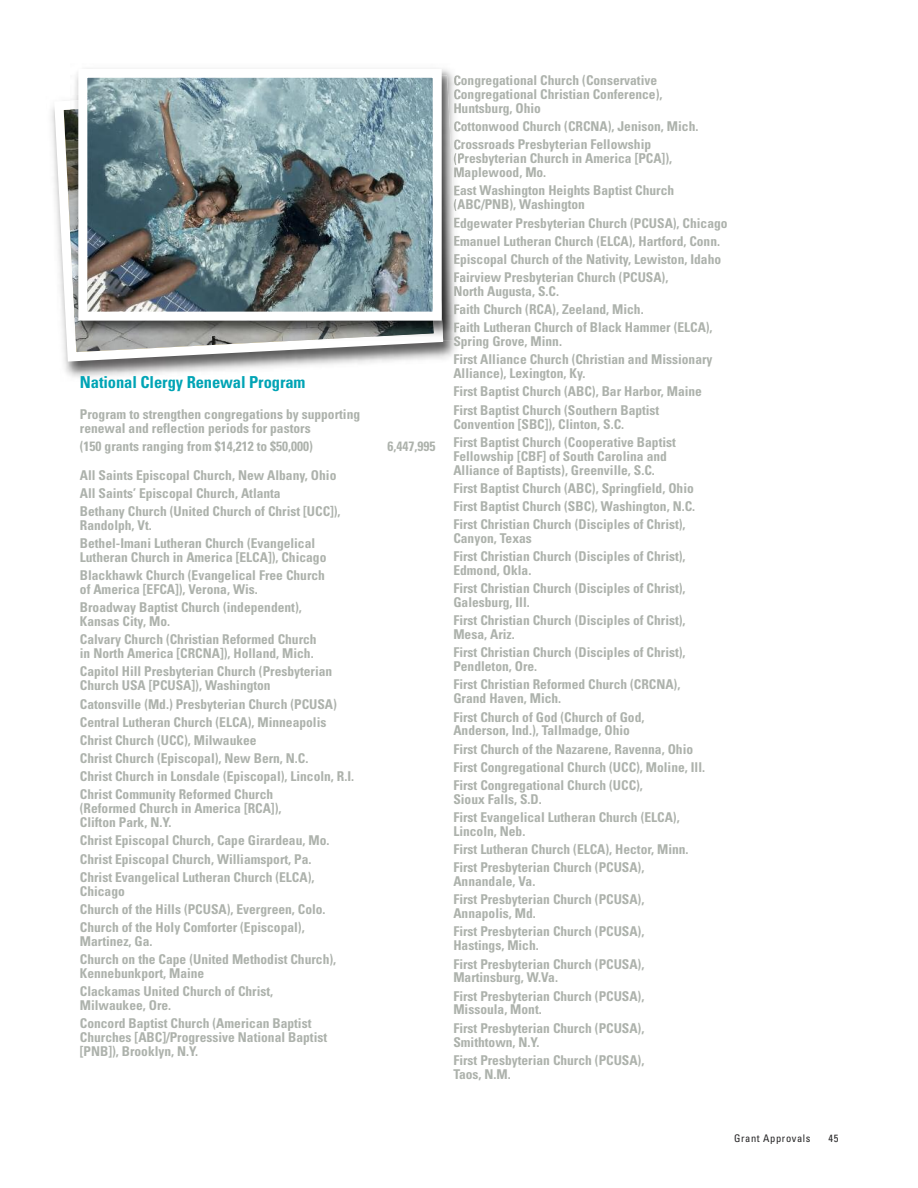
<style>
.page{position:relative;width:918px;height:1188px;background:#fff}
.page>*{position:absolute;margin:0;border:0;box-sizing:border-box;transform-origin:0 0}
.t1{font:700 condensed 16.5px "Univers";letter-spacing:-.005em;color:#00a4b5}
.t2{font:700 condensed 13.5px/18.1px "Univers";color:#adb2ac}
.t3{font:condensed 10.5px "Univers";letter-spacing:.055em;color:#272627}
</style>
<div class="page">
<img style="left:65px;top:82px;width:396px;height:296px">
<svg style="left:51px;top:82px;width:397px;height:284px"></svg>
<img style="left:75px;top:76px;width:385px;height:265px">
<img style="left:70px;top:91px;width:364px;height:250px">
<svg style="left:454px;top:75px;width:6px;height:56px"></svg>
<svg style="left:454px;top:140px;width:6px;height:40px"></svg>
<svg style="left:454px;top:186px;width:6px;height:26px"></svg>
<svg style="left:454px;top:218px;width:6px;height:12px"></svg>
<svg style="left:454px;top:236px;width:6px;height:10px"></svg>
<svg style="left:454px;top:254px;width:6px;height:12px"></svg>
<svg style="left:454px;top:272px;width:6px;height:44px"></svg>
<svg style="left:454px;top:322px;width:6px;height:19px"></svg>
<img style="left:88px;top:79px;width:344px;height:232px">
<div style="left:78px;top:69px;width:364px;height:252px;border:9px solid #fff"></div>
<p class="t1" style="left:80px;top:376px;width:227px">National Clergy Renewal Program</p>
<p class="t2" style="left:80px;top:408px;width:282px;line-height:14px">Program to strengthen congregations by supporting renewal and reflection periods for pastors</p>
<p class="t2" style="left:80px;top:438px;width:235px">(150 grants ranging from $14,212 to $50,000)</p>
<p class="t2" style="left:388px;top:438px;width:49px">6,447,995</p>
<p class="t2" style="left:80px;top:467px;width:262px">All Saints Episcopal Church, New Albany, Ohio<br>All Saints’ Episcopal Church, Atlanta<br>Bethany Church (United Church of Christ [UCC]),</p>
<p class="t2" style="left:80px;top:517px;width:237px">Randolph, Vt.<br>Bethel-Imani Lutheran Church (Evangelical</p>
<p class="t2" style="left:80px;top:549px;width:248px">Lutheran Church in America [ELCA]), Chicago<br>Blackhawk Church (Evangelical Free Church</p>
<p class="t2" style="left:80px;top:581px;width:223px">of America [EFCA]), Verona, Wis.<br>Broadway Baptist Church (independent),</p>
<p class="t2" style="left:80px;top:613px;width:238px">Kansas City, Mo.<br>Calvary Church (Christian Reformed Church</p>
<p class="t2" style="left:80px;top:645px;width:254px">in North America [CRCNA]), Holland, Mich.<br>Capitol Hill Presbyterian Church (Presbyterian</p>
<p class="t2" style="left:80px;top:678px;width:276px">Church USA [PCUSA]), Washington<br>Catonsville (Md.) Presbyterian Church (PCUSA)<br>Central Lutheran Church (ELCA), Minneapolis Christ Church (UCC), Milwaukee<br>Christ Church (Episcopal), New Bern, N.C.<br>Christ Church in Lonsdale (Episcopal), Lincoln, R.I.<br>Christ Community Reformed Church</p>
<p class="t2" style="left:80px;top:803px;width:203px;line-height:14px">(Reformed Church in America [RCA]),<br>Clifton Park, N.Y.</p>
<p class="t2" style="left:80px;top:833px;width:251px">Christ Episcopal Church, Cape Girardeau, Mo.<br>Christ Episcopal Church, Williamsport, Pa.<br>Christ Evangelical Lutheran Church (ELCA),</p>
<p class="t2" style="left:80px;top:883px;width:247px">Chicago<br>Church of the Hills (PCUSA), Evergreen, Colo.<br>Church of the Holy Comforter (Episcopal),</p>
<p class="t2" style="left:80px;top:933px;width:258px">Martinez, Ga.<br>Church on the Cape (United Methodist Church),</p>
<p class="t2" style="left:80px;top:965px;width:195px">Kennebunkport, Maine<br>Clackamas United Church of Christ,</p>
<p class="t2" style="left:80px;top:997px;width:233px">Milwaukee, Ore.<br>Concord Baptist Church (American Baptist</p>
<p class="t2" style="left:80px;top:1032px;width:249px;line-height:14px">Churches [ABC]/Progressive National Baptist [PNB]), Brooklyn, N.Y.</p>
<p class="t2" style="left:453px;top:75px;width:211px;line-height:14px">Congregational Church (Conservative<br>Congregational Christian Conference),<br>Huntsburg, Ohio</p>
<p class="t2" style="left:453px;top:119px;width:247px">Cottonwood Church (CRCNA), Jenison, Mich.<br>Crossroads Presbyterian Fellowship</p>
<p class="t2" style="left:453px;top:153px;width:220px;line-height:13.8px">(Presbyterian Church in America [PCA]),<br>Maplewood, Mo.</p>
<p class="t2" style="left:453px;top:185px;width:222px;line-height:13.8px">East Washington Heights Baptist Church (ABC/PNB), Washington</p>
<p class="t2" style="left:453px;top:215px;width:276px">Edgewater Presbyterian Church (PCUSA), Chicago Emanuel Lutheran Church (ELCA), Hartford, Conn.<br>Episcopal Church of the Nativity, Lewiston, Idaho Fairview Presbyterian Church (PCUSA),</p>
<p class="t2" style="left:453px;top:283px;width:261px">North Augusta, S.C.<br>Faith Church (RCA), Zeeland, Mich.<br>Faith Lutheran Church of Black Hammer (ELCA),</p>
<p class="t2" style="left:453px;top:333px;width:261px">Spring Grove, Minn.<br>First Alliance Church (Christian and Missionary</p>
<p class="t2" style="left:453px;top:366px;width:250px">Alliance), Lexington, Ky.<br>First Baptist Church (ABC), Bar Harbor, Maine<br>First Baptist Church (Southern Baptist</p>
<p class="t2" style="left:453px;top:416px;width:224px">Convention [SBC]), Clinton, S.C.<br>First Baptist Church (Cooperative Baptist</p>
<p class="t2" style="left:453px;top:450px;width:215px;line-height:13.8px">Fellowship [CBF] of South Carolina and<br>Alliance of Baptists), Greenville, S.C.</p>
<p class="t2" style="left:453px;top:480px;width:243px;text-align:justify">First Baptist Church (ABC), Springfield, Ohio First Baptist Church (SBC), Washington, N.C.<br>First Christian Church (Disciples of Christ),</p>
<p class="t2" style="left:453px;top:530px;width:234px">Canyon, Texas<br>First Christian Church (Disciples of Christ),</p>
<p class="t2" style="left:453px;top:562px;width:234px">Edmond, Okla.<br>First Christian Church (Disciples of Christ),</p>
<p class="t2" style="left:453px;top:594px;width:234px">Galesburg, Ill.<br>First Christian Church (Disciples of Christ),</p>
<p class="t2" style="left:453px;top:626px;width:234px">Mesa, Ariz.<br>First Christian Church (Disciples of Christ),</p>
<p class="t2" style="left:453px;top:658px;width:229px">Pendleton, Ore.<br>First Christian Reformed Church (CRCNA),</p>
<p class="t2" style="left:453px;top:691px;width:193px">Grand Haven, Mich.<br>First Church of God (Church of God,</p>
<p class="t2" style="left:453px;top:723px;width:253px">Anderson, Ind.), Tallmadge, Ohio<br>First Church of the Nazarene, Ravenna, Ohio First Congregational Church (UCC), Moline, Ill.<br>First Congregational Church (UCC),</p>
<p class="t2" style="left:453px;top:791px;width:228px">Sioux Falls, S.D.<br>First Evangelical Lutheran Church (ELCA),</p>
<p class="t2" style="left:453px;top:823px;width:237px">Lincoln, Neb.<br>First Lutheran Church (ELCA), Hector, Minn.<br>First Presbyterian Church (PCUSA),</p>
<p class="t2" style="left:453px;top:873px;width:193px">Annandale, Va.<br>First Presbyterian Church (PCUSA),</p>
<p class="t2" style="left:453px;top:905px;width:193px">Annapolis, Md.<br>First Presbyterian Church (PCUSA),</p>
<p class="t2" style="left:453px;top:938px;width:193px">Hastings, Mich.<br>First Presbyterian Church (PCUSA),</p>
<p class="t2" style="left:453px;top:970px;width:193px">Martinsburg, W.Va.<br>First Presbyterian Church (PCUSA),</p>
<p class="t2" style="left:453px;top:1002px;width:193px">Missoula, Mont.<br>First Presbyterian Church (PCUSA),</p>
<p class="t2" style="left:453px;top:1034px;width:193px">Smithtown, N.Y.<br>First Presbyterian Church (PCUSA),</p>
<p class="t2" style="left:453px;top:1066px;width:59px">Taos, N.M.</p>
<p class="t3" style="left:734px;top:1134px;width:78px">Grant Approvals</p>
<p class="t3" style="left:829px;top:1134px;width:11px">45</p>
</div>
